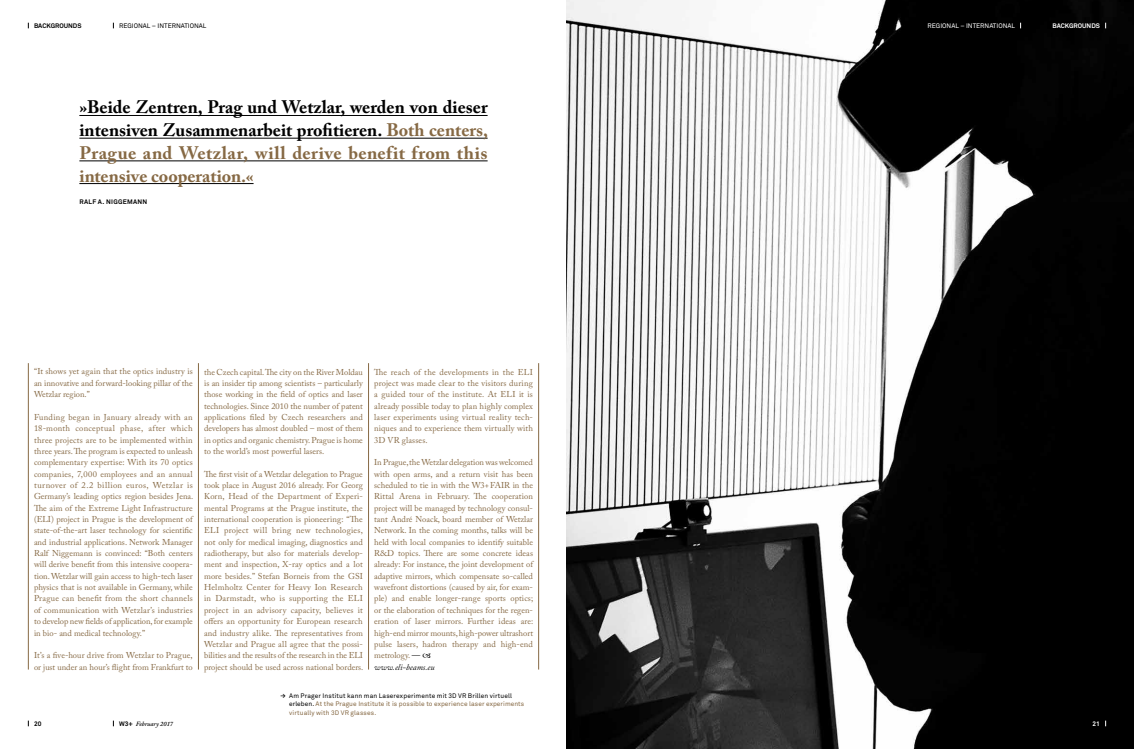
<style>
.page{position:relative;width:1134px;height:749px;background:#fff}
.page>*{position:absolute;margin:0;border:0;box-sizing:border-box;transform-origin:0 0}
.t1{font:700 18px/22.7px "Adobe Caslon Pro";letter-spacing:.015em;color:#000;text-align:justify}
.t2{font:8.5px/11.3px "Adobe Caslon Pro";color:#866944;text-align:justify}
.t3{font:6.5px/8.5px "Akkurat Std";letter-spacing:.01em;color:#866944}
.t4{font:6.5px "Akkurat Std";color:#000}
.t5{font:6.5px "Akkurat Std";color:#fff}
.t6{font:italic 600 6.5px "Adobe Caslon Pro";color:#000}
.t7{font:700 6.5px "Akkurat Std";letter-spacing:.045em;color:#000}
.t8{font:700 6.5px "Akkurat Std";letter-spacing:.015em;color:#000}
.t9{font:700 6.5px "Akkurat Std";color:#fff}
.s1{color:#866944}
.s2{color:#000}
.s3{font-style:italic;color:#000}
.s4{font-weight:700;color:#000}
.s5{font-family:"Akkurat Std";font-weight:700;font-style:normal}
</style>
<div class="page">
<img style="left:567px;top:0;width:567px;height:748px">
<hr style="left:28px;top:363px;width:1px;height:306px;background:#866944">
<hr style="left:538px;top:363px;width:1px;height:306px;background:#866944">
<hr style="left:198px;top:363px;width:1px;height:306px;background:#866944">
<hr style="left:368px;top:363px;width:1px;height:306px;background:#866944">
<hr style="left:79px;top:115px;width:409px;height:1px;background:#000">
<hr style="left:79px;top:138px;width:409px;height:1px;background:#000">
<hr style="left:79px;top:160px;width:409px;height:1px;background:#000">
<hr style="left:79px;top:183px;width:175px;height:1px;background:#000">
<p class="t8" style="left:34px;top:21px;width:49px">BACKGROUNDS</p>
<p class="t4" style="left:119px;top:22px;width:89px">REGIONAL – INTERNATIONAL</p>
<p class="t5" style="left:928px;top:22px;width:89px">REGIONAL – INTERNATIONAL</p>
<p class="t9" style="left:1052px;top:21px;width:49px">BACKGROUNDS</p>
<h1 class="t1" style="left:79px;top:96px;width:410px">»Beide Zentren, Prag und Wetzlar, werden von dieser intensiven Zusammenarbeit profitieren. <span class="s1">Both centers, Prague and Wetzlar, will derive benefit from this intensive cooperation.«</span></h1>
<p class="t7" style="left:79px;top:198px;width:70px">RALF A. NIGGEMANN</p>
<p class="t2" style="left:34px;top:366px;width:160px">“It shows yet again that the optics industry is an innovative and forward-looking pillar of the Wetzlar region.”</p>
<p class="t2" style="left:34px;top:411px;width:161px">Funding began in January already with an 18-month conceptual phase, after which three projects are to be implemented within three years. The program is expected to unleash complementary expertise: With its 70 optics companies, 7,000 employees and an annual turnover of 2.2 billion euros, Wetzlar is Germany’s leading optics region besides Jena.<br>The aim of the Extreme Light Infrastructure (ELI) project in Prague is the development of state-of-the-art laser technology for scientific and industrial applications. Network Manager Ralf Niggemann is convinced: “Both centers will derive benefit from this intensive coopera&shy;tion. Wetzlar will gain access to high-tech laser physics that is not available in Germany, while Prague can benefit from the short channels of communication with Wetzlar’s industries to develop new fields of application, for example in bio- and medical technology.”</p>
<p class="t2" style="left:34px;top:649px;width:160px">It’s a five-hour drive from Wetzlar to Prague, or just under an hour’s flight from Frankfurt to</p>
<p class="t2" style="left:204px;top:366px;width:160px">the Czech capital. The city on the River Moldau is an insider tip among scientists – particularly those working in the field of optics and laser technologies. Since 2010 the number of patent applications filed by Czech researchers and developers has almost doubled – most of them in optics and organic chemistry. Prague is home to the world’s most powerful lasers.</p>
<p class="t2" style="left:204px;top:468px;width:161px;text-align:left">The first visit of a Wetzlar delegation to Prague took place in August 2016 already. For Georg Korn, Head of the Department of Experi&shy;mental Programs at the Prague institute, the international cooperation is pioneering: “The ELI project will bring new technologies, not only for medical imaging, diagnostics and radiotherapy, but also for materials develop&shy;ment and inspection, X-ray optics and a lot more besides.” Stefan Borneis from the GSI Helmholtz Center for Heavy Ion Research in Darmstadt, who is supporting the ELI project in an advisory capacity, believes it offers an opportunity for European research and industry alike. The representatives from Wetzlar and Prague all agree that the possi&shy;bilities and the results of the research in the ELI project should be used across national borders.</p>
<p class="t2" style="left:374px;top:366px;width:160px">The reach of the developments in the ELI project was made clear to the visitors during a guided tour of the institute. At ELI it is already possible today to plan highly complex laser experiments using virtual reality tech&shy;niques and to experience them virtually with 3D VR glasses.</p>
<p class="t2" style="left:374px;top:456px;width:160px;text-align:left">In Prague, the Wetzlar delegation was welcomed with open arms, and a return visit has been scheduled to tie in with the W3+FAIR in the Rittal Arena in February. The cooperation project will be managed by technology consul&shy;tant André Noack, board member of Wetzlar Network. In the coming months, talks will be held with local companies to identify suitable R&amp;D topics. There are some concrete ideas already: For instance, the joint development of adaptive mirrors, which compensate so-called wavefront distortions (caused by air, for exam&shy;ple) and enable longer-range sports optics; or the elaboration of techniques for the regen&shy;eration of laser mirrors. Further ideas are: high-end mirror mounts, high-power ultrashort pulse lasers, hadron therapy and high-end metrology. <span class="s2">—<br></span><span class="s3">www.eli-beams.eu</span></p>
<p class="t3" style="left:289px;top:691px;width:237px;text-indent:-9px"><span class="s4">→</span> <span class="s2">Am Prager Institut kann man Laserexperimente mit 3D VR Brillen virtuell erleben.</span> At the Prague Institute it is possible to experience laser experiments virtually with 3D VR glasses.</p>
<p class="t8" style="left:34px;top:719px;width:9px">20</p>
<p class="t6" style="left:119px;top:719px;width:56px"><span class="s5">W3+</span> February 2017</p>
<p class="t9" style="left:1092px;top:719px;width:9px">21</p>
</div>
